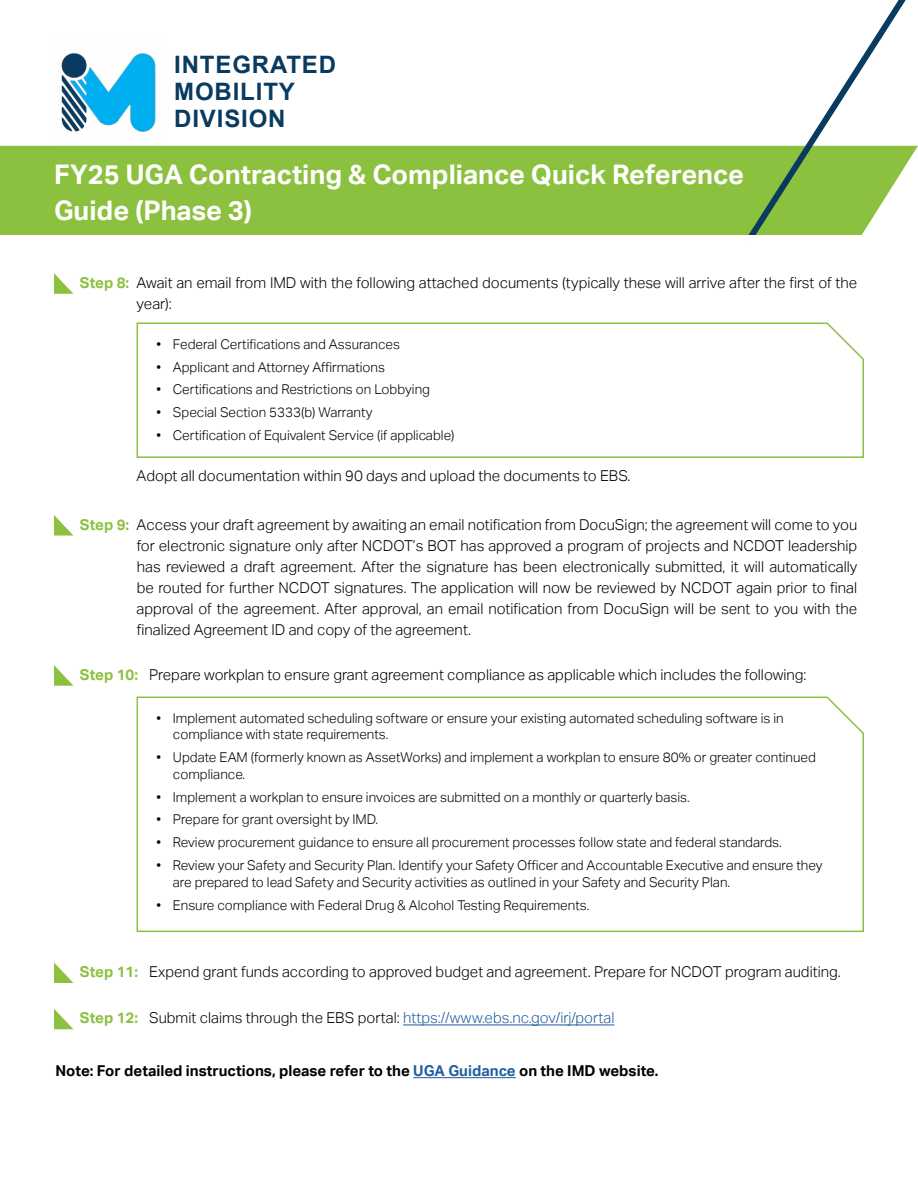
<style>
.page{position:relative;width:918px;height:1188px;background:#fff}
.page>*{position:absolute;margin:0;border:0;box-sizing:border-box;transform-origin:0 0}
.t1{font:700 27px/36px "AECOM Sans";color:#fff}
.t2{font:700 24px/27px "Arial";letter-spacing:.035em;color:#093b60}
.t3{font:300 15px/21px "AECOM Sans";color:#000}
.t4{font:700 15px "AECOM Sans";color:#000}
.t5{font:300 15px "AECOM Sans";color:#215e9e}
.t6{font:700 15px "AECOM Sans";color:#8cc13f}
.t7{font:300 13.5px/16.2px "AECOM Sans";color:#000101}
.s1{color:#000}
.s2{color:#215e9e}
</style>
<div class="page">
<img style="left:54px;top:53px;width:108px;height:93px">
<svg style="left:136px;top:322px;width:728px;height:136px"></svg>
<svg style="left:136px;top:696px;width:728px;height:237px"></svg>
<hr style="left:403px;top:1024px;width:211px;height:1px;background:#215e9e">
<hr style="left:413px;top:1077px;width:103px;height:1px;background:#215e9e">
<div style="left:0;top:146px;width:740px;height:89px;background:#8cc13f"></div>
<svg style="left:740px;top:0;width:178px;height:244px"></svg>
<div style="left:0;top:235px;width:918px;height:8px;background:#fff"></div>
<svg style="left:54px;top:273px;width:19px;height:21px"></svg>
<svg style="left:54px;top:665px;width:19px;height:21px"></svg>
<svg style="left:54px;top:515px;width:19px;height:21px"></svg>
<svg style="left:54px;top:962px;width:19px;height:21px"></svg>
<svg style="left:54px;top:1009px;width:19px;height:20px"></svg>
<h2 class="t2" style="left:174px;top:52px;width:163px">INTEGRATED<br>MOBILITY<br>DIVISION</h2>
<h1 class="t1" style="left:54px;top:157px;width:692px">FY25 UGA Contracting &amp; Compliance Quick Reference<br>Guide (Phase 3)</h1>
<p class="t6" style="left:80px;top:274px;width:51px">Step 8:</p>
<p class="t3" style="left:137px;top:272px;width:722px">Await an email from IMD with the following attached documents (typically these will arrive after the first of the year):</p>
<p class="t7" style="left:156px;top:336px;width:245px">• Federal Certifications and Assurances</p>
<p class="t7" style="left:156px;top:359px;width:230px">• Applicant and Attorney Affirmations</p>
<p class="t7" style="left:156px;top:382px;width:275px">• Certifications and Restrictions on Lobbying</p>
<p class="t7" style="left:156px;top:405px;width:218px">• Special Section 5333(b) Warranty</p>
<p class="t7" style="left:156px;top:428px;width:300px">• Certification of Equivalent Service (if applicable)</p>
<p class="t3" style="left:137px;top:465px;width:495px">Adopt all documentation within 90 days and upload the documents to EBS.</p>
<p class="t6" style="left:80px;top:516px;width:51px">Step 9:</p>
<p class="t3" style="left:137px;top:514px;width:722px;text-align:justify">Access your draft agreement by awaiting an email notification from DocuSign; the agreement will come to you for electronic signature only after NCDOT’s BOT has approved a program of projects and NCDOT leadership has reviewed a draft agreement. After the signature has been electronically submitted, it will automatically be routed for further NCDOT signatures. The application will now be reviewed by NCDOT again prior to final approval of the agreement. After approval, an email notification from DocuSign will be sent to you with the finalized Agreement ID and copy of the agreement.</p>
<p class="t6" style="left:80px;top:666px;width:60px">Step 10:</p>
<p class="t3" style="left:149px;top:664px;width:659px">Prepare workplan to ensure grant agreement compliance as applicable which includes the following:</p>
<p class="t7" style="left:173px;top:710px;width:612px;text-indent:-16px">• Implement automated scheduling software or ensure your existing automated scheduling software is in compliance with state requirements.</p>
<p class="t7" style="left:173px;top:750px;width:645px;text-indent:-16px">• Update EAM (formerly known as AssetWorks) and implement a workplan to ensure 80% or greater continued compliance.</p>
<p class="t7" style="left:156px;top:789px;width:535px">• Implement a workplan to ensure invoices are submitted on a monthly or quarterly basis.</p>
<p class="t7" style="left:156px;top:812px;width:223px">• Prepare for grant oversight by IMD.</p>
<p class="t7" style="left:156px;top:835px;width:627px">• Review procurement guidance to ensure all procurement processes follow state and federal standards.</p>
<p class="t7" style="left:173px;top:858px;width:651px;text-indent:-16px">• Review your Safety and Security Plan. Identify your Safety Officer and Accountable Executive and ensure they are prepared to lead Safety and Security activities as outlined in your Safety and Security Plan.</p>
<p class="t7" style="left:156px;top:897px;width:435px">• Ensure compliance with Federal Drug &amp; Alcohol Testing Requirements.</p>
<p class="t3" style="left:149px;top:962px;width:693px">Expend grant funds according to approved budget and agreement. Prepare for NCDOT program auditing.</p>
<p class="t5" style="left:149px;top:1010px;width:467px"><span class="s1">Submit claims through the EBS portal:</span> https://www.ebs.nc.gov/irj/portal</p>
<p class="t4" style="left:55px;top:1062px;width:605px">Note: For detailed instructions, please refer to the <span class="s2">UGA Guidance</span> on the IMD website.</p>
<p class="t6" style="left:80px;top:963px;width:60px">Step 11:</p>
<p class="t6" style="left:80px;top:1010px;width:60px">Step 12:</p>
</div>
